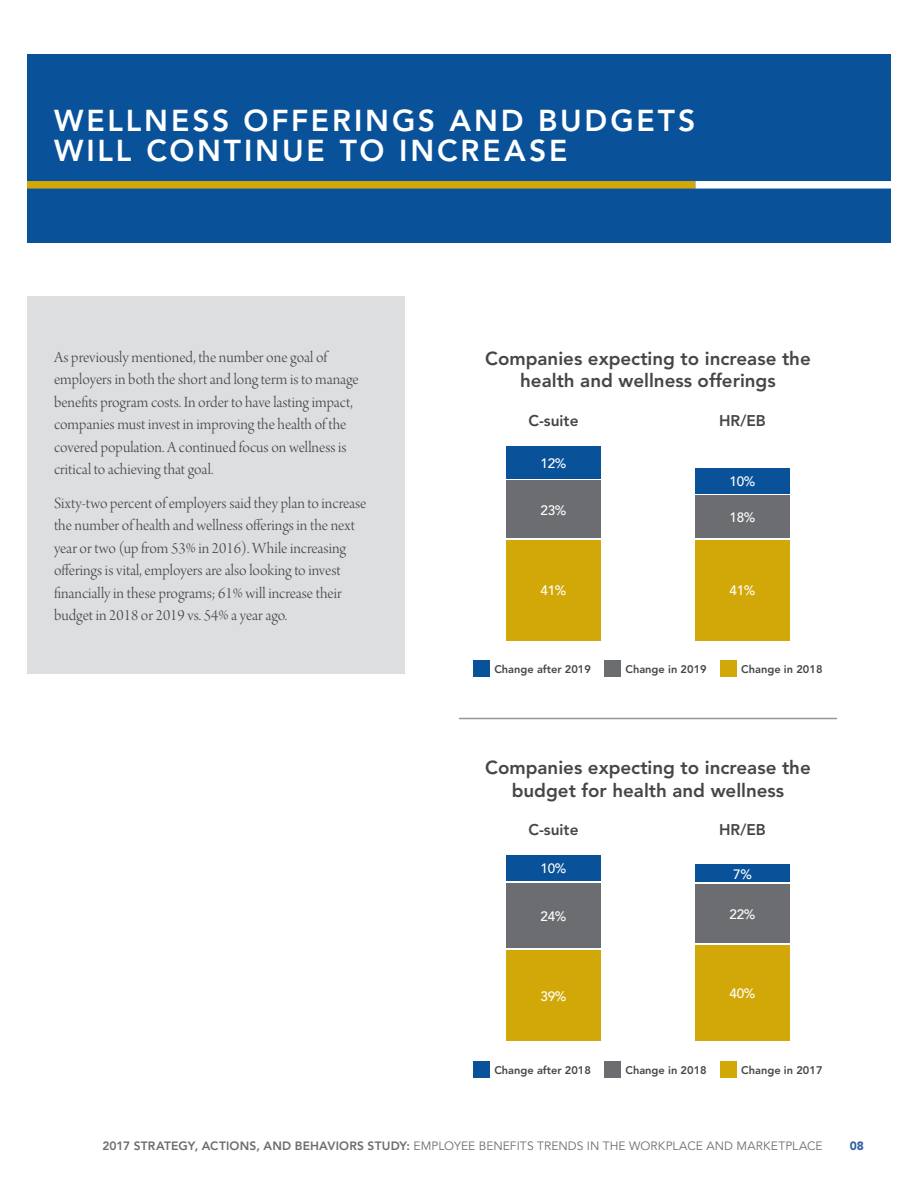
<style>
.page{position:relative;width:918px;height:1188px;background:#fff}
.page>*{position:absolute;margin:0;border:0;box-sizing:border-box;transform-origin:0 0}
.t1{font:800 30px/30px "Avenir";letter-spacing:.095em;color:#fff}
.t2{font:800 18.75px/22.5px "Avenir";color:#454647;text-align:center}
.t3{font:16.5px/22.5px "Arno Pro Light Display";color:#454647}
.t4{font:800 15.45px "Avenir";color:#454647}
.t5{font:500 13.5px "Avenir";letter-spacing:-.02em;color:#fff}
.t6{font:12px "Avenir";letter-spacing:.01em;color:#6c6d70}
.t7{font:900 12px "Avenir";color:#325fa4}
.t8{font:800 11.1px "Avenir";color:#454647}
.s1{font-weight:800}
</style>
<div class="page">
<div style="left:27px;top:54px;width:864px;height:189px;background:#09529a"></div>
<div style="left:27px;top:181px;width:668px;height:8px;background:#d2a808"></div>
<div style="left:695px;top:181px;width:196px;height:8px;background:#fff"></div>
<div style="left:27px;top:297px;width:378px;height:377px;background:#dddee0"></div>
<hr style="left:459px;top:718px;width:378px;height:1px;background:#939598">
<div style="left:695px;top:540px;width:95px;height:100px;background:#d2a808"></div>
<div style="left:695px;top:468px;width:95px;height:25px;background:#09529a"></div>
<div style="left:695px;top:496px;width:95px;height:42px;background:#6c6d70"></div>
<div style="left:506px;top:540px;width:95px;height:100px;background:#d2a808"></div>
<div style="left:506px;top:481px;width:95px;height:57px;background:#6c6d70"></div>
<div style="left:506px;top:446px;width:95px;height:33px;background:#09529a"></div>
<div style="left:473px;top:661px;width:17px;height:16px;background:#09529a"></div>
<div style="left:605px;top:661px;width:16px;height:16px;background:#6c6d70"></div>
<div style="left:720px;top:661px;width:17px;height:16px;background:#d2a808"></div>
<div style="left:695px;top:945px;width:95px;height:96px;background:#d2a808"></div>
<div style="left:695px;top:865px;width:95px;height:17px;background:#09529a"></div>
<div style="left:695px;top:884px;width:95px;height:59px;background:#6c6d70"></div>
<div style="left:506px;top:950px;width:95px;height:91px;background:#d2a808"></div>
<div style="left:506px;top:883px;width:95px;height:65px;background:#6c6d70"></div>
<div style="left:506px;top:855px;width:95px;height:26px;background:#09529a"></div>
<div style="left:473px;top:1061px;width:17px;height:17px;background:#09529a"></div>
<div style="left:605px;top:1061px;width:16px;height:17px;background:#6c6d70"></div>
<div style="left:720px;top:1061px;width:17px;height:17px;background:#d2a808"></div>
<h1 class="t1" style="left:54px;top:105px;width:643px">WELLNESS OFFERINGS AND BUDGETS<br>WILL CONTINUE TO INCREASE</h1>
<p class="t3" style="left:54px;top:347px;width:306px">As previously mentioned, the number one goal of employers in both the short and long term is to manage benefits program costs. In order to have lasting impact, companies must invest in improving the health of the covered population. A continued focus on wellness is critical to achieving that goal.</p>
<p class="t3" style="left:54px;top:493px;width:314px">Sixty-two percent of employers said they plan to increase the number of health and wellness offerings in the next year or two (up from 53% in 2016). While increasing offerings is vital, employers are also looking to invest financially in these programs; 61% will increase their budget in 2018 or 2019 vs. 54% a year ago.</p>
<p class="t2" style="left:485px;top:347px;width:327px">Companies expecting to increase the health and wellness offerings</p>
<p class="t4" style="left:528px;top:412px;width:52px">C-suite</p>
<p class="t4" style="left:719px;top:412px;width:48px">HR/EB</p>
<p class="t5" style="left:541px;top:455px;width:27px">12%</p>
<p class="t5" style="left:541px;top:502px;width:27px">23%</p>
<p class="t5" style="left:541px;top:583px;width:27px">41%</p>
<p class="t5" style="left:730px;top:473px;width:27px">10%</p>
<p class="t5" style="left:730px;top:509px;width:27px">18%</p>
<p class="t5" style="left:730px;top:583px;width:27px">41%</p>
<p class="t8" style="left:494px;top:663px;width:98px">Change after 2019</p>
<p class="t8" style="left:625px;top:663px;width:83px">Change in 2019</p>
<p class="t8" style="left:741px;top:663px;width:83px">Change in 2018</p>
<p class="t2" style="left:485px;top:756px;width:327px">Companies expecting to increase the budget for health and wellness</p>
<p class="t4" style="left:528px;top:821px;width:52px">C-suite</p>
<p class="t4" style="left:719px;top:821px;width:48px">HR/EB</p>
<p class="t5" style="left:541px;top:861px;width:27px">10%</p>
<p class="t5" style="left:541px;top:908px;width:27px">24%</p>
<p class="t5" style="left:541px;top:988px;width:27px">39%</p>
<p class="t5" style="left:733px;top:866px;width:20px">7%</p>
<p class="t5" style="left:730px;top:906px;width:27px">22%</p>
<p class="t5" style="left:730px;top:986px;width:27px">40%</p>
<p class="t8" style="left:494px;top:1063px;width:98px">Change after 2018</p>
<p class="t8" style="left:625px;top:1063px;width:83px">Change in 2018</p>
<p class="t8" style="left:741px;top:1063px;width:83px">Change in 2017</p>
<p class="t6" style="left:102px;top:1139px;width:722px"><span class="s1">2017 STRATEGY, ACTIONS, AND BEHAVIORS STUDY:</span> EMPLOYEE BENEFITS TRENDS IN THE WORKPLACE AND MARKETPLACE</p>
<p class="t7" style="left:850px;top:1139px;width:16px">08</p>
</div>
